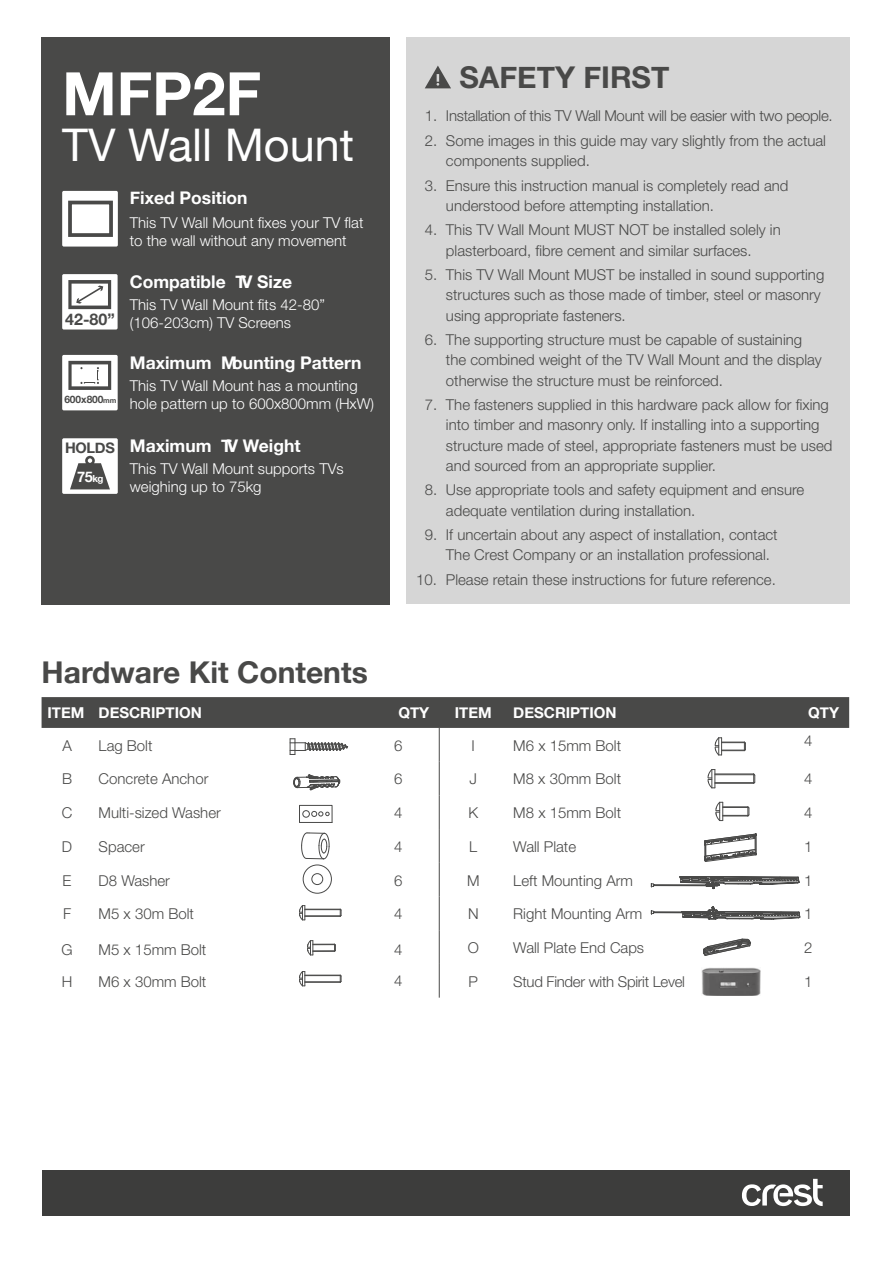
<style>
.page{position:relative;width:893px;height:1263px;background:#fff}
.page>*{position:absolute;margin:0;border:0;box-sizing:border-box;transform-origin:0 0}
.t1{font:700 60px "Helvetica Neue";color:#fff}
.t2{font:45px "Helvetica Neue";color:#fff}
.t3{font:700 30px "Helvetica Neue";color:#494948}
.t4{font:700 17.4px "Helvetica Neue";color:#fff}
.t5{font:300 15px/20.2px "Helvetica Neue";color:#494948}
.t6{font:300 15px/18px "Helvetica Neue";color:#fff}
.t7{font:300 15px "Helvetica Neue";letter-spacing:-.02em;color:#494948}
.t8{font:700 15px "Helvetica Neue";color:#fff}
.t9{font:700 14.55px/28.7px "Helvetica Neue";letter-spacing:-.02em;color:#494948;text-align:center}
.t10{font:700 10.2px "Helvetica Neue";color:#494948}
.s1{font-size:7.35px}
.s2{color:#fff}
.s3{font-size:9.75px;color:#fff}
</style>
<div class="page">
<div style="left:42px;top:697px;width:807px;height:31px;background:#494948"></div>
<hr style="left:439px;top:728px;width:1px;height:34px;background:#494948">
<hr style="left:439px;top:762px;width:1px;height:33px;background:#494948">
<hr style="left:439px;top:795px;width:1px;height:34px;background:#494948">
<hr style="left:439px;top:829px;width:1px;height:34px;background:#494948">
<hr style="left:439px;top:863px;width:1px;height:33px;background:#494948">
<hr style="left:439px;top:896px;width:1px;height:34px;background:#494948">
<hr style="left:439px;top:930px;width:1px;height:34px;background:#494948">
<hr style="left:439px;top:964px;width:1px;height:34px;background:#494948">
<div style="left:42px;top:1170px;width:807px;height:45px;background:#3d3d3c"></div>
<svg style="left:742px;top:1179px;width:81px;height:27px"></svg>
<div style="left:406px;top:38px;width:443px;height:566px;background:#d6d6d6"></div>
<svg style="left:425px;top:66px;width:26px;height:22px"></svg>
<div style="left:42px;top:38px;width:348px;height:567px;background:#494948"></div>
<div style="left:62px;top:274px;width:56px;height:55px;background:#fff;border-radius:2px"></div>
<svg style="left:68px;top:280px;width:43px;height:29px"></svg>
<div style="left:62px;top:438px;width:56px;height:56px;background:#fff;border-radius:2px"></div>
<svg style="left:70px;top:456px;width:40px;height:33px"></svg>
<div style="left:62px;top:355px;width:56px;height:55px;background:#fff;border-radius:2px"></div>
<svg style="left:68px;top:361px;width:43px;height:29px"></svg>
<svg style="left:290px;top:738px;width:58px;height:17px"></svg>
<svg style="left:293px;top:774px;width:47px;height:16px"></svg>
<svg style="left:299px;top:805px;width:34px;height:18px"></svg>
<svg style="left:301px;top:832px;width:29px;height:27px"></svg>
<div style="left:303px;top:865px;width:28px;height:28px;border:1px solid #494948;border-radius:50%"></div>
<div style="left:312px;top:874px;width:11px;height:10px;border:1px solid #494948;border-radius:50%"></div>
<svg style="left:307px;top:940px;width:29px;height:16px"></svg>
<svg style="left:339px;top:908px;width:3px;height:9px"></svg>
<hr style="left:305px;top:909px;width:36px;height:1px;background:#494948">
<hr style="left:305px;top:915px;width:36px;height:1px;background:#494948">
<hr style="left:305px;top:916px;width:35px;height:1px;background:#494948">
<svg style="left:299px;top:905px;width:7px;height:16px"></svg>
<svg style="left:339px;top:974px;width:3px;height:9px"></svg>
<hr style="left:305px;top:975px;width:36px;height:1px;background:#494948">
<hr style="left:305px;top:981px;width:36px;height:1px;background:#494948">
<hr style="left:305px;top:982px;width:35px;height:1px;background:#494948">
<svg style="left:299px;top:971px;width:7px;height:15px"></svg>
<svg style="left:714px;top:737px;width:32px;height:19px"></svg>
<hr style="left:715px;top:782px;width:39px;height:1px;background:#494948">
<hr style="left:715px;top:774px;width:39px;height:1px;background:#494948">
<svg style="left:707px;top:769px;width:9px;height:20px"></svg>
<hr style="left:715px;top:783px;width:39px;height:1px;background:#494948">
<svg style="left:753px;top:773px;width:2px;height:11px"></svg>
<svg style="left:715px;top:801px;width:35px;height:20px"></svg>
<svg style="left:704px;top:833px;width:53px;height:29px"></svg>
<svg style="left:703px;top:938px;width:48px;height:18px"></svg>
<svg style="left:651px;top:906px;width:149px;height:13px"></svg>
<svg style="left:651px;top:876px;width:148px;height:13px"></svg>
<img style="left:701px;top:968px;width:59px;height:27px">
<div style="left:62px;top:191px;width:56px;height:56px;background:#fff;border-radius:2px"></div>
<div style="left:68px;top:201px;width:45px;height:36px;border:4px solid #494948"></div>
<h1 class="t1" style="left:62px;top:47px;width:200px">MFP2F</h1>
<h2 class="t2" style="left:62px;top:118px;width:293px">TV Wall Mount</h2>
<p class="t4" style="left:130px;top:184px;width:119px">Fixed Position</p>
<p class="t6" style="left:130px;top:213px;width:235px">This TV Wall Mount fixes your TV flat to the wall without any movement</p>
<p class="t4" style="left:130px;top:268px;width:164px">Compatible TV Size</p>
<p class="t6" style="left:65px;top:295px;width:261px;text-indent:65px">This TV Wall Mount fits 42-80”<br><sup>42-80”</sup> (106-203cm) TV Screens</p>
<p class="t10" style="left:64px;top:392px;width:53px">600x800<span class="s1">mm</span></p>
<p class="t9" style="left:65px;top:434px;width:51px">HOLDS<br><span class="s2">75</span><span class="s3">kg</span></p>
<p class="t4" style="left:130px;top:349px;width:233px">Maximum Mounting Pattern</p>
<p class="t6" style="left:130px;top:376px;width:246px">This TV Wall Mount has a mounting hole pattern up to 600x800mm (HxW)</p>
<p class="t4" style="left:130px;top:432px;width:172px">Maximum TV Weight</p>
<p class="t6" style="left:130px;top:459px;width:215px">This TV Wall Mount supports TVs weighing up to 75kg</p>
<h3 class="t3" style="left:459px;top:54px;width:212px">SAFETY FIRST</h3>
<p class="t7" style="left:425px;top:107px;width:409px">1. Installation of this TV Wall Mount will be easier with two people.</p>
<p class="t5" style="left:446px;top:130px;width:382px;text-indent:-21px">2. Some images in this guide may vary slightly from the actual components supplied.</p>
<p class="t5" style="left:446px;top:175px;width:344px;text-indent:-21px">3. Ensure this instruction manual is completely read and understood before attempting installation.</p>
<p class="t5" style="left:425px;top:220px;width:358px;text-align:center">4. This TV Wall Mount MUST NOT be installed solely in plasterboard, fibre cement and similar surfaces.</p>
<p class="t5" style="left:446px;top:264px;width:380px;text-indent:-21px">5. This TV Wall Mount MUST be installed in sound supporting structures such as those made of timber, steel or masonry using appropriate fasteners.</p>
<p class="t5" style="left:446px;top:329px;width:377px;text-indent:-21px">6. The supporting structure must be capable of sustaining the combined weight of the TV Wall Mount and the display otherwise the structure must be reinforced.</p>
<p class="t5" style="left:446px;top:394px;width:388px;text-indent:-21px">7. The fasteners supplied in this hardware pack allow for fixing into timber and masonry only. If installing into a supporting structure made of steel, appropriate fasteners must be used and sourced from an appropriate supplier.</p>
<p class="t5" style="left:446px;top:480px;width:360px;text-indent:-21px">8. Use appropriate tools and safety equipment and ensure adequate ventilation during installation.</p>
<p class="t5" style="left:446px;top:524px;width:333px;text-indent:-21px">9. If uncertain about any aspect of installation, contact<br>The Crest Company or an installation professional.</p>
<p class="t5" style="left:446px;top:569px;width:331px">Please retain these instructions for future reference.</p>
<p class="t5" style="left:416px;top:569px;width:22px">10.</p>
<h3 class="t3" style="left:42px;top:648px;width:328px">Hardware Kit Contents</h3>
<p class="t8" style="left:48px;top:701px;width:156px">ITEM DESCRIPTION</p>
<p class="t8" style="left:398px;top:701px;width:32px">QTY</p>
<p class="t8" style="left:455px;top:701px;width:38px">ITEM</p>
<p class="t8" style="left:513px;top:701px;width:105px">DESCRIPTION</p>
<p class="t8" style="left:808px;top:701px;width:32px">QTY</p>
<p class="t5" style="left:62px;top:735px;width:11px">A</p>
<p class="t5" style="left:99px;top:735px;width:55px">Lag Bolt</p>
<p class="t5" style="left:394px;top:735px;width:10px">6</p>
<p class="t5" style="left:472px;top:735px;width:5px">I</p>
<p class="t5" style="left:513px;top:735px;width:109px">M6 x 15mm Bolt</p>
<p class="t5" style="left:804px;top:730px;width:10px">4</p>
<p class="t5" style="left:62px;top:769px;width:12px">B</p>
<p class="t5" style="left:99px;top:769px;width:111px">Concrete Anchor</p>
<p class="t5" style="left:394px;top:769px;width:10px">6</p>
<p class="t5" style="left:470px;top:769px;width:9px">J</p>
<p class="t5" style="left:513px;top:769px;width:109px">M8 x 30mm Bolt</p>
<p class="t5" style="left:804px;top:769px;width:10px">4</p>
<p class="t5" style="left:62px;top:802px;width:12px">C</p>
<p class="t5" style="left:99px;top:802px;width:124px">Multi-sized Washer</p>
<p class="t5" style="left:394px;top:802px;width:10px">4</p>
<p class="t5" style="left:468px;top:802px;width:11px">K</p>
<p class="t5" style="left:513px;top:802px;width:109px">M8 x 15mm Bolt</p>
<p class="t5" style="left:804px;top:802px;width:10px">4</p>
<p class="t5" style="left:62px;top:836px;width:12px">D</p>
<p class="t5" style="left:99px;top:836px;width:48px">Spacer</p>
<p class="t5" style="left:394px;top:836px;width:10px">4</p>
<p class="t5" style="left:469px;top:836px;width:10px">L</p>
<p class="t5" style="left:513px;top:836px;width:64px">Wall Plate</p>
<p class="t5" style="left:804px;top:836px;width:10px">1</p>
<p class="t5" style="left:63px;top:870px;width:10px">E</p>
<p class="t5" style="left:99px;top:870px;width:73px">D8 Washer</p>
<p class="t5" style="left:394px;top:870px;width:10px">6</p>
<p class="t5" style="left:467px;top:870px;width:14px">M</p>
<p class="t5" style="left:513px;top:870px;width:121px">Left Mounting Arm</p>
<p class="t5" style="left:804px;top:870px;width:10px">1</p>
<p class="t5" style="left:63px;top:903px;width:10px">F</p>
<p class="t5" style="left:99px;top:903px;width:97px">M5 x 30m Bolt</p>
<p class="t5" style="left:394px;top:903px;width:10px">4</p>
<p class="t5" style="left:468px;top:903px;width:12px">N</p>
<p class="t5" style="left:513px;top:903px;width:131px">Right Mounting Arm</p>
<p class="t5" style="left:804px;top:903px;width:10px">1</p>
<p class="t5" style="left:62px;top:939px;width:13px">G</p>
<p class="t5" style="left:99px;top:939px;width:109px">M5 x 15mm Bolt</p>
<p class="t5" style="left:394px;top:939px;width:10px">4</p>
<p class="t5" style="left:468px;top:937px;width:13px">O</p>
<p class="t5" style="left:513px;top:937px;width:132px">Wall Plate End Caps</p>
<p class="t5" style="left:804px;top:937px;width:10px">2</p>
<p class="t5" style="left:62px;top:971px;width:12px">H</p>
<p class="t5" style="left:99px;top:971px;width:109px">M6 x 30mm Bolt</p>
<p class="t5" style="left:394px;top:970px;width:10px">4</p>
<p class="t5" style="left:469px;top:971px;width:11px">P</p>
<p class="t7" style="left:513px;top:972px;width:173px">Stud Finder with Spirit Level</p>
<p class="t5" style="left:804px;top:971px;width:10px">1</p>
</div>
